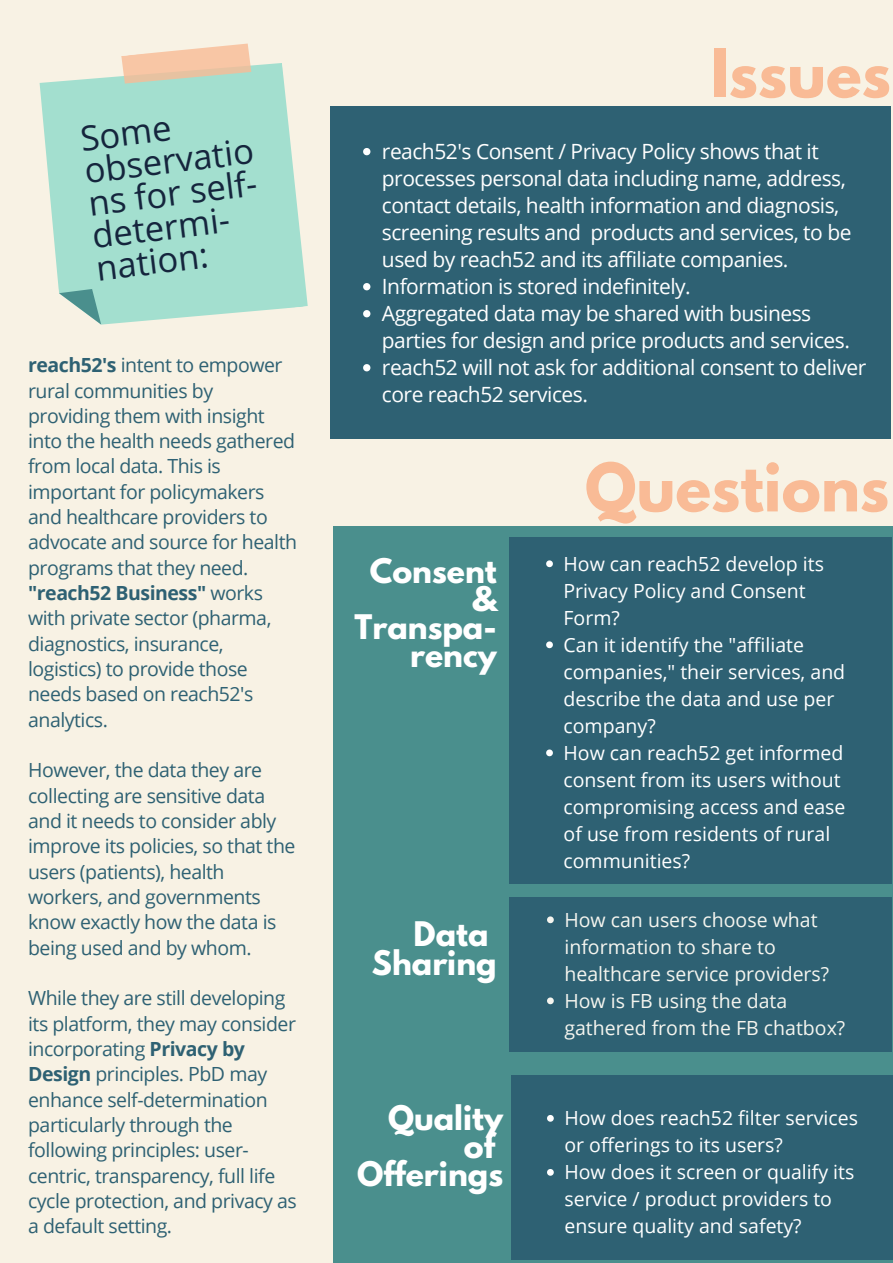
<style>
.page{position:relative;width:893px;height:1263px;background:#f8f2e4}
.page>*{position:absolute;margin:0;border:0;box-sizing:border-box;transform-origin:0 0}
.t1{font:700 59.25px "League Spartan";color:#f9bb96}
.t2{font:34.5px/32.6px "Open Sans";color:#15253d}
.t3{font:700 30px "League Spartan";color:#fff}
.t4{font:21px/27px "Open Sans";letter-spacing:-.025em;color:#fff}
.t5{font:19.5px/25.3px "Open Sans";letter-spacing:-.025em;color:#2e6173}
.t6{font:19.5px/27px "Open Sans";color:#fff}
.t7{font:19.5px/27px "Open Sans";color:#f5f5ef}
.s1{font-weight:700}
</style>
<div class="page">
<div style="left:331px;top:106px;width:560px;height:332px;background:#2e6173"></div>
<svg style="left:363px;top:148px;width:7px;height:7px"></svg>
<svg style="left:363px;top:283px;width:7px;height:7px"></svg>
<svg style="left:363px;top:310px;width:7px;height:7px"></svg>
<svg style="left:363px;top:364px;width:7px;height:7px"></svg>
<div style="left:333px;top:526px;width:560px;height:737px;background:#4a8f8d"></div>
<div style="left:509px;top:537px;width:382px;height:347px;background:#2e6173"></div>
<svg style="left:546px;top:560px;width:7px;height:7px"></svg>
<svg style="left:546px;top:641px;width:7px;height:7px"></svg>
<svg style="left:546px;top:749px;width:7px;height:7px"></svg>
<div style="left:509px;top:897px;width:382px;height:155px;background:#2e6173"></div>
<svg style="left:547px;top:916px;width:7px;height:7px"></svg>
<svg style="left:547px;top:997px;width:7px;height:7px"></svg>
<div style="left:511px;top:1075px;width:382px;height:185px;background:#2e6173"></div>
<svg style="left:547px;top:1115px;width:7px;height:7px"></svg>
<svg style="left:547px;top:1169px;width:7px;height:7px"></svg>
<svg style="left:39px;top:63px;width:269px;height:262px;background:#afe1d1"></svg>
<svg style="left:121px;top:43px;width:130px;height:45px"></svg>
<svg style="left:59px;top:288px;width:42px;height:37px"></svg>
<p class="t2" style="left:78px;top:122px;width:181px;rotate:-7deg">Some observatio ns for self&shy;determi&shy;nation:</p>
<p class="t5" style="left:28px;top:352px;width:270px"><span class="s1">reach52's</span> intent to empower rural communities by providing them with insight into the health needs gathered from local data. This is important for policymakers and healthcare providers to advocate and source for health programs that they need. <span class="s1">"reach52 Business"</span> works with private sector (pharma, diagnostics, insurance, logistics) to provide those needs based on reach52's analytics.</p>
<p class="t5" style="left:28px;top:757px;width:269px">However, the data they are collecting are sensitive data and it needs to consider ably improve its policies, so that the users (patients), health workers, and governments know exactly how the data is being used and by whom.</p>
<p class="t5" style="left:28px;top:985px;width:270px">While they are still developing its platform, they may consider incorporating <span class="s1">Privacy by<br>Design</span> principles. PbD may enhance self-determination particularly through the following principles: user&shy;centric, transparency, full life cycle protection, and privacy as a default setting.</p>
<p class="t1" style="left:710px;top:44px;width:182px">Issues</p>
<p class="t4" style="left:382px;top:137px;width:471px">reach52's Consent / Privacy Policy shows that it processes personal data including name, address, contact details, health information and diagnosis, screening results and products and services, to be used by reach52 and its affiliate companies.</p>
<p class="t4" style="left:382px;top:272px;width:310px">Information is stored indefinitely.</p>
<p class="t4" style="left:382px;top:299px;width:469px">Aggregated data may be shared with business parties for design and price products and services.</p>
<p class="t4" style="left:382px;top:353px;width:486px">reach52 will not ask for additional consent to deliver core reach52 services.</p>
<p class="t3" style="left:370px;top:556px;width:128px">Consent</p>
<p class="t3" style="left:472px;top:584px;width:26px">&amp;</p>
<p class="t3" style="left:354px;top:612px;width:144px">Transpa-</p>
<p class="t3" style="left:410px;top:640px;width:88px">rency</p>
<p class="t3" style="left:413px;top:919px;width:76px">Data</p>
<p class="t3" style="left:372px;top:947px;width:126px">Sharing</p>
<p class="t3" style="left:388px;top:1103px;width:117px">Quality</p>
<p class="t3" style="left:464px;top:1131px;width:33px">of</p>
<p class="t3" style="left:357px;top:1159px;width:148px">Offerings</p>
<p class="t1" style="left:585px;top:458px;width:306px">Questions</p>
<p class="t6" style="left:563px;top:549px;width:262px">How can reach52 develop its<br>Privacy Policy and Consent<br>Form?</p>
<p class="t6" style="left:563px;top:630px;width:283px">Can it identify the "affiliate companies," their services, and describe the data and use per company?</p>
<p class="t6" style="left:563px;top:738px;width:283px">How can reach52 get informed consent from its users without compromising access and ease of use from residents of rural communities?</p>
<p class="t7" style="left:564px;top:905px;width:266px">How can users choose what information to share to healthcare service providers?</p>
<p class="t7" style="left:564px;top:986px;width:282px">How is FB using the data gathered from the FB chatbox?</p>
<p class="t6" style="left:564px;top:1104px;width:295px">How does reach52 filter services or offerings to its users?</p>
<p class="t6" style="left:564px;top:1158px;width:291px">How does it screen or qualify its service / product providers to ensure quality and safety?</p>
</div>
